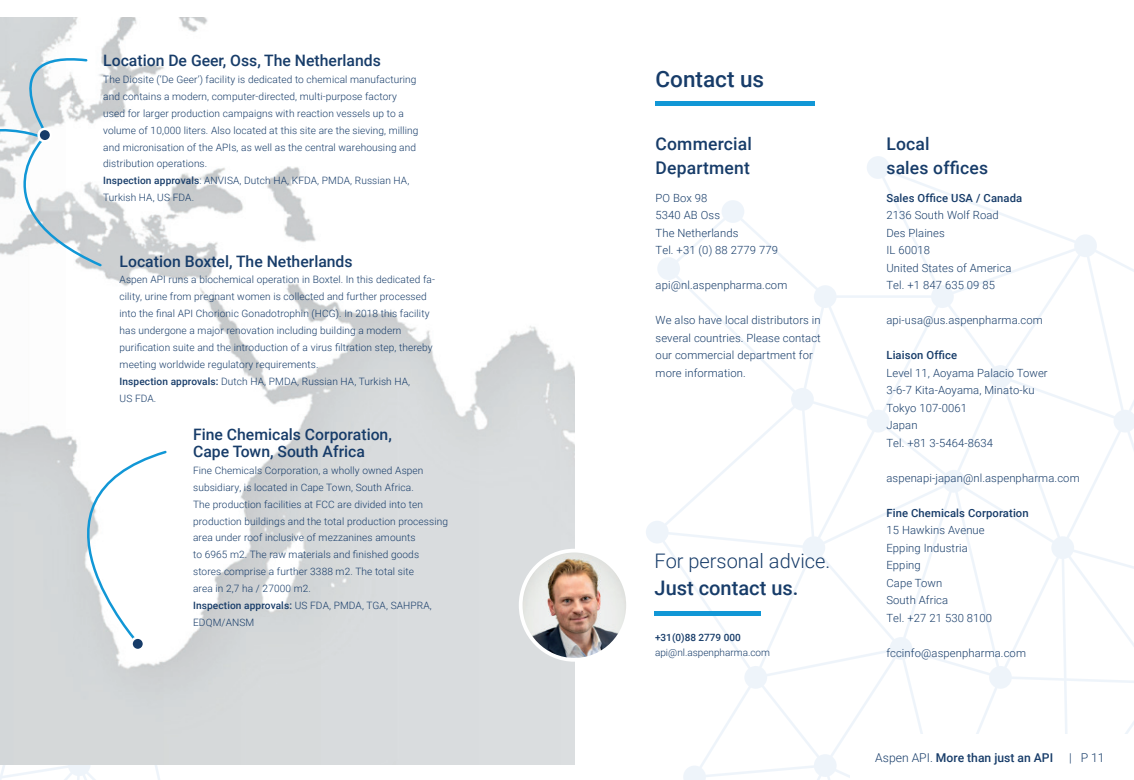
<style>
.page{position:relative;width:1134px;height:780px;background:#fff}
.page>*{position:absolute;margin:0;border:0;box-sizing:border-box;transform-origin:0 0}
.t1{font:500 22.5px "Roboto";color:#173c69}
.t2{font:300 20px "Roboto";color:#173c69}
.t3{font:500 20px "Roboto";color:#173c69}
.t4{font:500 17.5px/23.8px "Roboto";letter-spacing:.01em;color:#173c69}
.t5{font:500 15.75px/16.9px "Roboto";color:#173c69}
.t6{font:500 12.12px "Roboto";color:#173c69}
.t7{font:300 12.12px "Roboto";color:#173c69}
.t8{font:300 11.25px/17.5px "Roboto";letter-spacing:.01em;color:#173c69}
.t9{font:500 11.25px "Roboto";letter-spacing:.01em;color:#173c69}
.t10{font:300 10.12px/16.9px "Roboto";letter-spacing:.01em;color:#173c69}
.t11{font:300 10px "Roboto";color:#173c69}
.t12{font:500 10px "Roboto";color:#173c69}
.s1{font-weight:500}
.s2{font-weight:300}
</style>
<div class="page">
<svg style="left:0;top:764px;width:276px;height:16px"></svg>
<img style="left:0;top:18px;width:575px;height:746px">
<svg style="left:646px;top:156px;width:488px;height:624px"></svg>
<hr style="left:656px;top:101px;width:159px;height:4px;background:#1197d6">
<div style="left:850px;top:735px;width:284px;height:45px;background:#fff"></div>
<svg style="left:0;top:50px;width:104px;height:218px"></svg>
<svg style="left:9px;top:449px;width:159px;height:197px"></svg>
<svg style="left:39px;top:129px;width:12px;height:12px"></svg>
<div style="left:37px;top:128px;width:15px;height:14px;border:2px solid #fff;border-radius:50%"></div>
<svg style="left:132px;top:637px;width:12px;height:13px"></svg>
<div style="left:130px;top:636px;width:15px;height:15px;border:2px solid #fff;border-radius:50%"></div>
<img style="left:521px;top:550px;width:104px;height:109px">
<div style="left:519px;top:548px;width:111px;height:113px;border:4px solid #fff;border-radius:50%"></div>
<hr style="left:655px;top:611px;width:106px;height:4px;background:#1197d6">
<h3 class="t5" style="left:103px;top:51px;width:279px">Location De Geer, Oss, The Netherlands</h3>
<p class="t10" style="left:103px;top:71px;width:317px">The Diosite (‘De Geer’) facility is dedicated to chemical manufacturing and contains a modern, computer-directed, multi-purpose factory used for larger production campaigns with reaction vessels up to a volume of 10,000 liters. Also located at this site are the sieving, milling and micronisation of the APIs, as well as the central warehousing and distribution operations.<br><span class="s1">Inspection approvals</span>: ANVISA, Dutch HA, KFDA, PMDA, Russian HA, Turkish HA, US FDA.</p>
<h3 class="t5" style="left:120px;top:252px;width:235px">Location Boxtel, The Netherlands</h3>
<p class="t10" style="left:120px;top:271px;width:317px">Aspen API runs a biochemical operation in Boxtel. In this dedicated fa&shy;cility, urine from pregnant women is collected and further processed into the final API Chorionic Gonadotrophin (HCG). In 2018 this facility has undergone a major renovation including building a modern purification suite and the introduction of a virus filtration step, thereby meeting worldwide regulatory requirements.<br><span class="s1">Inspection approvals:</span> Dutch HA, PMDA, Russian HA, Turkish HA,<br>US FDA.</p>
<h3 class="t5" style="left:193px;top:425px;width:200px">Fine Chemicals Corporation,<br>Cape Town, South Africa</h3>
<p class="t10" style="left:193px;top:461px;width:256px">Fine Chemicals Corporation, a wholly owned Aspen subsidiary, is located in Cape Town, South Africa.<br>The production facilities at FCC are divided into ten production buildings and the total production processing area under roof inclusive of mezzanines amounts<br>to 6965 m2. The raw materials and finished goods stores comprise a further 3388 m2. The total site<br>area in 2,7 ha / 27000 m2.<br><span class="s1">Inspection approvals:</span> US FDA, PMDA, TGA, SAHPRA, EDQM/ANSM</p>
<h1 class="t1" style="left:656px;top:63px;width:110px">Contact us</h1>
<h3 class="t4" style="left:656px;top:132px;width:98px">Commercial<br>Department</h3>
<p class="t8" style="left:656px;top:188px;width:124px">PO Box 98<br>5340 AB Oss<br>The Netherlands<br>Tel. +31 (0) 88 2779 779</p>
<p class="t8" style="left:656px;top:276px;width:133px">api@nl.aspenpharma.com</p>
<p class="t8" style="left:656px;top:311px;width:167px">We also have local distributors in several countries. Please contact our commercial department for more information.</p>
<h2 class="t2" style="left:655px;top:546px;width:177px">For personal advice.</h2>
<h2 class="t3" style="left:655px;top:574px;width:145px">Just contact us.</h2>
<p class="t12" style="left:655px;top:630px;width:87px">+31(0)88 2779 000</p>
<p class="t11" style="left:655px;top:645px;width:116px">api@nl.aspenpharma.com</p>
<h3 class="t4" style="left:886px;top:132px;width:103px">Local<br>sales offices</h3>
<p class="t9" style="left:886px;top:190px;width:137px">Sales Office USA / Canada</p>
<p class="t8" style="left:886px;top:206px;width:126px">2136 South Wolf Road<br>Des Plaines<br>IL 60018<br>United States of America<br>Tel. +1 847 635 09 85</p>
<p class="t8" style="left:886px;top:311px;width:158px">api-usa@us.aspenpharma.com</p>
<p class="t9" style="left:886px;top:347px;width:72px">Liaison Office</p>
<p class="t8" style="left:886px;top:363px;width:163px">Level 11, Aoyama Palacio Tower<br>3-6-7 Kita-Aoyama, Minato-ku<br>Tokyo 107-0061<br>Japan<br>Tel. +81 3-5464-8634</p>
<p class="t8" style="left:886px;top:468px;width:195px">aspenapi-japan@nl.aspenpharma.com</p>
<p class="t9" style="left:886px;top:505px;width:144px">Fine Chemicals Corporation</p>
<p class="t8" style="left:886px;top:521px;width:107px">15 Hawkins Avenue<br>Epping Industria<br>Epping<br>Cape Town<br>South Africa<br>Tel. +27 21 530 8100</p>
<p class="t8" style="left:886px;top:643px;width:141px">fccinfo@aspenpharma.com</p>
<p class="t6" style="left:875px;top:748px;width:179px"><span class="s2">Aspen API.</span> More than just an API</p>
<p class="t7" style="left:1069px;top:748px;width:37px">| P 11</p>
</div>
